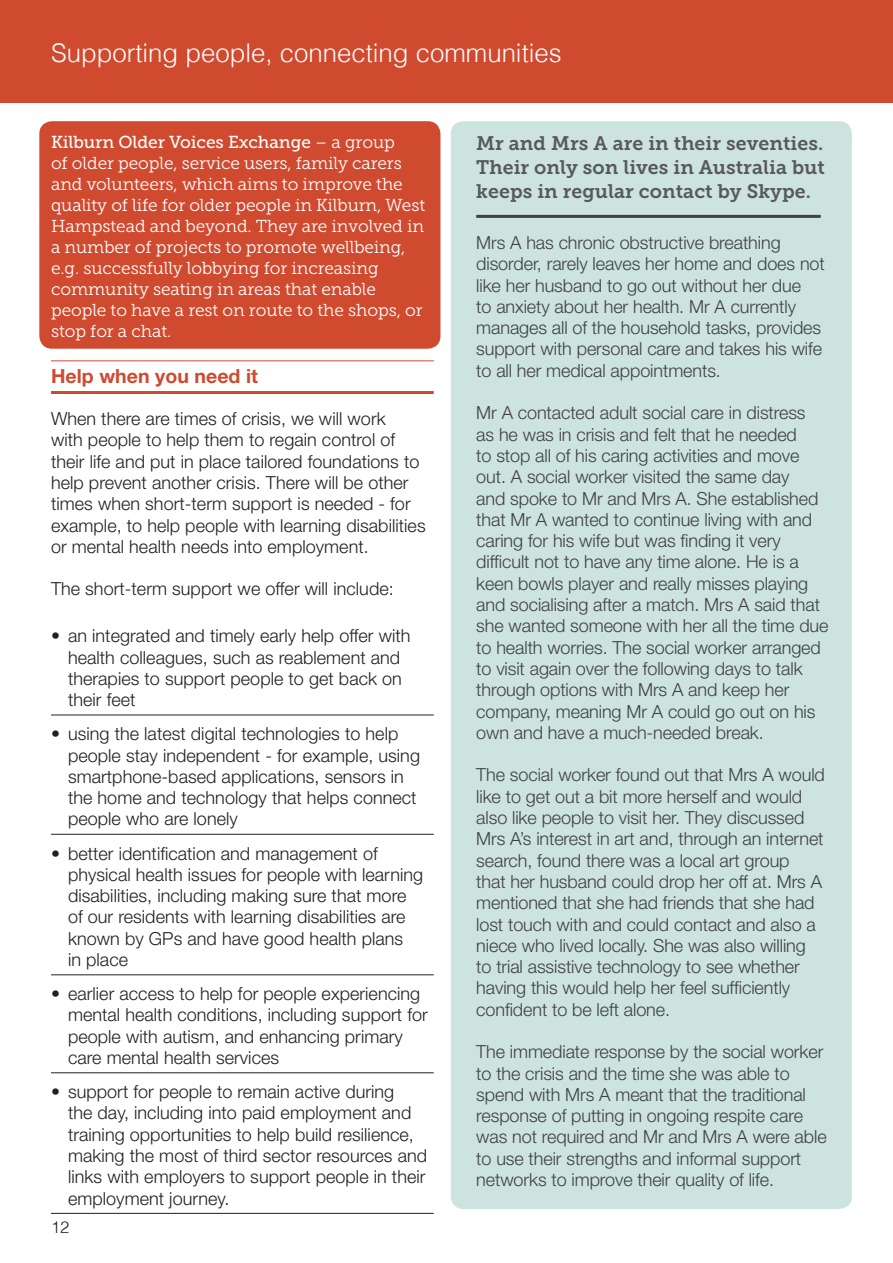
<style>
.page{position:relative;width:893px;height:1263px;background:#fff}
.page>*{position:absolute;margin:0;border:0;box-sizing:border-box;transform-origin:0 0}
.t1{font:300 25.8px "Helvetica";color:#fff}
.t2{font:19.5px/24px "Museo Slab 700";letter-spacing:.005em;color:#58595b;text-align:justify}
.t3{font:700 19.5px "Helvetica Neue";letter-spacing:.005em;color:#d04a2f}
.t4{font:300 18px/21.3px "Helvetica Neue";letter-spacing:-.005em;color:#404041}
.t5{font:300 18px/21.3px "Helvetica Neue";letter-spacing:.005em;color:#231f20}
.t6{font:17.25px/21px "Museo Slab 300";letter-spacing:-.005em;color:#fff}
.t7{font:17.25px "Museo Slab 500";letter-spacing:-.005em;color:#fff}
.t8{font:300 16.5px "Helvetica";color:#231f20}
.s1{font-family:"Museo Slab 300"}
</style>
<div class="page">
<div style="left:0;top:0;width:893px;height:103px;background:#d04a2f"></div>
<div style="left:39px;top:121px;width:401px;height:228px;background:#d04a2f;border-radius:13px"></div>
<div style="left:451px;top:121px;width:401px;height:1088px;background:#cce3e0;border-radius:13px"></div>
<hr style="left:51px;top:360px;width:383px;height:1px;background:#d04a2f">
<hr style="left:51px;top:391px;width:383px;height:3px;background:#d04a2f">
<hr style="left:51px;top:715px;width:383px;height:1px;background:#231f20">
<hr style="left:51px;top:834px;width:383px;height:1px;background:#231f20">
<hr style="left:51px;top:974px;width:383px;height:1px;background:#231f20">
<hr style="left:51px;top:1072px;width:383px;height:1px;background:#231f20">
<hr style="left:51px;top:1213px;width:383px;height:1px;background:#231f20">
<hr style="left:476px;top:215px;width:345px;height:3px;background:#404041">
<h1 class="t1" style="left:51px;top:42px;width:512px">Supporting people, connecting communities</h1>
<p class="t7" style="left:51px;top:136px;width:345px">Kilburn Older Voices Exchange <span class="s1">– a group</span></p>
<p class="t6" style="left:51px;top:155px;width:376px">of older people, service users, family carers and volunteers, which aims to improve the quality of life for older people in Kilburn, West Hampstead and beyond. They are involved in a number of projects to promote wellbeing, e.g. successfully lobbying for increasing community seating in areas that enable people to have a rest on route to the shops, or stop for a chat.</p>
<p class="t3" style="left:51px;top:369px;width:208px">Help when you need it</p>
<p class="t5" style="left:51px;top:410px;width:376px">When there are times of crisis, we will work<br>with people to help them to regain control of their life and put in place tailored foundations to help prevent another crisis. There will be other times when short-term support is needed - for example, to help people with learning disabilities or mental health needs into employment.</p>
<p class="t5" style="left:51px;top:581px;width:344px">The short-term support we offer will include:</p>
<p class="t5" style="left:68px;top:628px;width:344px;text-indent:-17px">• an integrated and timely early help offer with health colleagues, such as reablement and therapies to support people to get back on their feet</p>
<p class="t5" style="left:68px;top:726px;width:353px;text-indent:-17px">• using the latest digital technologies to help people stay independent - for example, using smartphone-based applications, sensors in the home and technology that helps connect people who are lonely</p>
<p class="t5" style="left:68px;top:845px;width:357px;text-indent:-17px">• better identification and management of physical health issues for people with learning disabilities, including making sure that more of our residents with learning disabilities are known by GPs and have good health plans<br>in place</p>
<p class="t5" style="left:68px;top:985px;width:361px;text-indent:-17px">• earlier access to help for people experiencing mental health conditions, including support for people with autism, and enhancing primary care mental health services</p>
<p class="t5" style="left:68px;top:1083px;width:361px;text-indent:-17px">• support for people to remain active during<br>the day, including into paid employment and training opportunities to help build resilience, making the most of third sector resources and links with employers to support people in their employment journey.</p>
<p class="t8" style="left:51px;top:1221px;width:20px">12</p>
<p class="t2" style="left:476px;top:133px;width:350px">Mr and Mrs A are in their seventies.<br>Their only son lives in Australia but keeps in regular contact by Skype.</p>
<p class="t4" style="left:476px;top:234px;width:350px">Mrs A has chronic obstructive breathing disorder, rarely leaves her home and does not like her husband to go out without her due<br>to anxiety about her health. Mr A currently manages all of the household tasks, provides support with personal care and takes his wife to all her medical appointments.</p>
<p class="t4" style="left:476px;top:405px;width:354px">Mr A contacted adult social care in distress<br>as he was in crisis and felt that he needed<br>to stop all of his caring activities and move out. A social worker visited the same day<br>and spoke to Mr and Mrs A. She established that Mr A wanted to continue living with and caring for his wife but was finding it very difficult not to have any time alone. He is a keen bowls player and really misses playing and socialising after a match. Mrs A said that she wanted someone with her all the time due to health worries. The social worker arranged to visit again over the following days to talk through options with Mrs A and keep her company, meaning Mr A could go out on his own and have a much-needed break.</p>
<p class="t4" style="left:476px;top:767px;width:350px">The social worker found out that Mrs A would like to get out a bit more herself and would also like people to visit her. They discussed Mrs A’s interest in art and, through an internet search, found there was a local art group<br>that her husband could drop her off at. Mrs A mentioned that she had friends that she had lost touch with and could contact and also a niece who lived locally. She was also willing to trial assistive technology to see whether having this would help her feel sufficiently confident to be left alone.</p>
<p class="t4" style="left:476px;top:1044px;width:352px">The immediate response by the social worker to the crisis and the time she was able to spend with Mrs A meant that the traditional response of putting in ongoing respite care was not required and Mr and Mrs A were able to use their strengths and informal support networks to improve their quality of life.</p>
</div>
